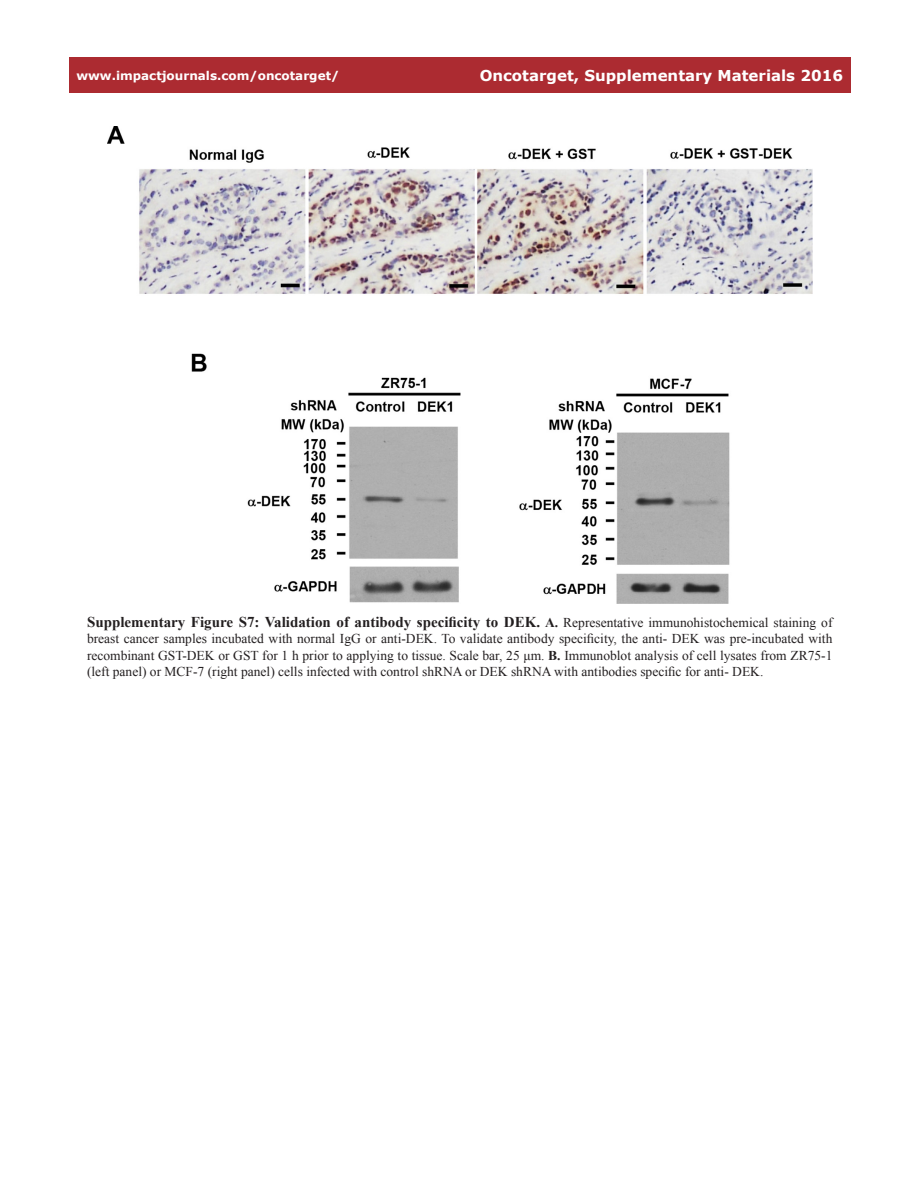
<style>
.page{position:relative;width:918px;height:1188px;background:#fff}
.page>*{position:absolute;margin:0;border:0;box-sizing:border-box;transform-origin:0 0}
.t1{font:700 15px "Times New Roman";color:#231f20}
.t2{font:700 15px "Verdana";color:#fff}
.t3{font:13.5px/16.2px "Times New Roman";color:#231f20;text-align:justify}
.t4{font:700 12px "Verdana";color:#fff}
.s1{font-size:13.5px}
.s2{font-weight:400;font-size:13.5px}
.s3{font-weight:700}
</style>
<div class="page">
<div style="left:69px;top:57px;width:781px;height:36px;background:#ac2b31"></div>
<img style="left:107px;top:127px;width:705px;height:477px">
<p class="t4" style="left:76px;top:67px;width:264px">www.impactjournals.com/oncotarget/</p>
<p class="t2" style="left:480px;top:65px;width:365px">Oncotarget, Supplementary Materials 2016</p>
<p class="t1" style="left:87px;top:612px;width:747px">Supplementary Figure S7: Validation of antibody specificity to DEK. <span class="s1">A.</span> <span class="s2">Representative immunohistochemical staining of</span></p>
<p class="t3" style="left:87px;top:631px;width:747px">breast cancer samples incubated with normal IgG or anti-DEK. To validate antibody specificity, the anti- DEK was pre-incubated with recombinant GST-DEK or GST for 1 h prior to applying to tissue. Scale bar, 25 μm. <span class="s3">B.</span> Immunoblot analysis of cell lysates from ZR75-1 (left panel) or MCF-7 (right panel) cells infected with control shRNA or DEK shRNA with antibodies specific for anti- DEK.</p>
</div>
